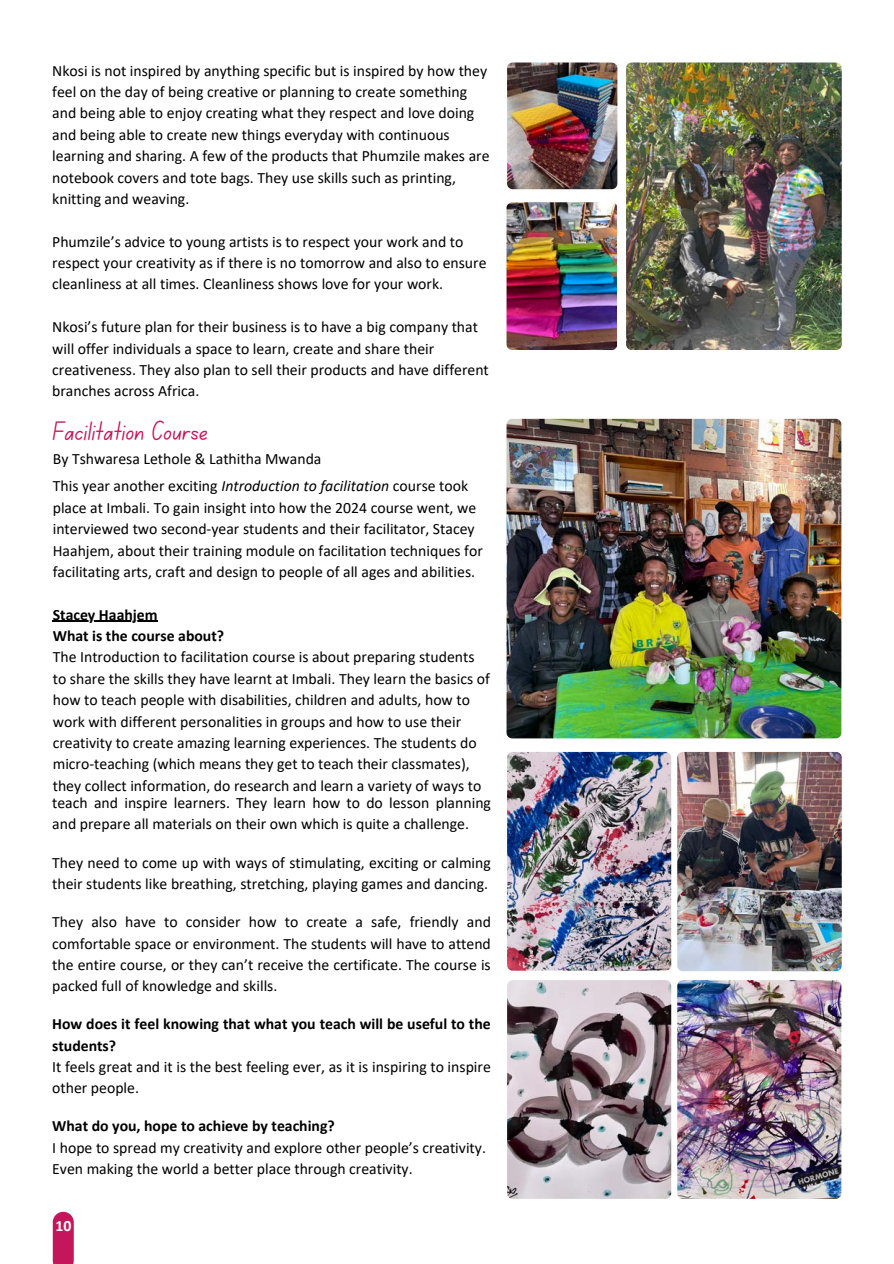
<style>
.page{position:relative;width:894px;height:1264px;background:#fff}
.page>*{position:absolute;margin:0;border:0;box-sizing:border-box;transform-origin:0 0}
.t1{font:27px "Canva School Font";color:#c4165a}
.t2{font:15.75px/21.3px "Calibri";color:#000}
.t3{font:700 15.75px/21.3px "Calibri";color:#000}
.t4{font:700 15.75px "Calibri";color:#fff}
.s1{font-style:italic}
</style>
<div class="page">
<img style="left:507px;top:62px;width:110px;height:127px">
<img style="left:506px;top:419px;width:335px;height:319px;border-radius:6px">
<svg style="left:53px;top:1211px;width:21px;height:52px"></svg>
<img style="left:677px;top:752px;width:164px;height:219px;border-radius:6px">
<img style="left:507px;top:752px;width:164px;height:218px;border-radius:6px">
<img style="left:507px;top:980px;width:164px;height:218px;border-radius:6px">
<img style="left:677px;top:980px;width:164px;height:218px;border-radius:6px">
<img style="left:626px;top:62px;width:215px;height:287px;border-radius:6px">
<img style="left:506px;top:202px;width:110px;height:148px;border-radius:6px">
<hr style="left:53px;top:621px;width:105px;height:1px;background:#000">
<p class="t2" style="left:52px;top:61px;width:438px">Nkosi is not inspired by anything specific but is inspired by how they feel on the day of being creative or planning to create something and being able to enjoy creating what they respect and love doing and being able to create new things everyday with continuous learning and sharing. A few of the products that Phumzile makes are notebook covers and tote bags. They use skills such as printing, knitting and weaving.</p>
<p class="t2" style="left:52px;top:232px;width:435px">Phumzile’s advice to young artists is to respect your work and to respect your creativity as if there is no tomorrow and also to ensure cleanliness at all times. Cleanliness shows love for your work.</p>
<p class="t2" style="left:52px;top:317px;width:438px">Nkosi’s future plan for their business is to have a big company that will offer individuals a space to learn, create and share their creativeness. They also plan to sell their products and have different branches across Africa.</p>
<p class="t1" style="left:53px;top:419px;width:157px">Facilitation Course</p>
<p class="t2" style="left:53px;top:449px;width:270px">By Tshwaresa Lethole &amp; Lathitha Mwanda</p>
<p class="t2" style="left:53px;top:477px;width:431px">This year another exciting <span class="s1">Introduction to facilitation</span> course took place at Imbali. To gain insight into how the 2024 course went, we interviewed two second-year students and their facilitator, Stacey Haahjem, about their training module on facilitation techniques for facilitating arts, craft and design to people of all ages and abilities.</p>
<p class="t3" style="left:53px;top:605px;width:106px">Stacey Haahjem</p>
<p class="t3" style="left:53px;top:626px;width:173px">What is the course about?</p>
<p class="t2" style="left:53px;top:648px;width:438px">The Introduction to facilitation course is about preparing students to share the skills they have learnt at Imbali. They learn the basics of how to teach people with disabilities, children and adults, how to work with different personalities in groups and how to use their creativity to create amazing learning experiences. The students do micro-teaching (which means they get to teach their classmates), they collect information, do research and learn a variety of ways to</p>
<p class="t2" style="left:52px;top:793px;width:440px">teach and inspire learners. They learn how to do lesson planning and prepare all materials on their own which is quite a challenge.</p>
<p class="t2" style="left:52px;top:853px;width:440px">They need to come up with ways of stimulating, exciting or calming their students like breathing, stretching, playing games and dancing.</p>
<p class="t2" style="left:52px;top:912px;width:440px;text-align:justify">They also have to consider how to create a safe, friendly and comfortable space or environment. The students will have to attend the entire course, or they can’t receive the certificate. The course is packed full of knowledge and skills.</p>
<p class="t3" style="left:52px;top:1014px;width:440px">How does it feel knowing that what you teach will be useful to the students?</p>
<p class="t2" style="left:52px;top:1057px;width:440px">It feels great and it is the best feeling ever, as it is inspiring to inspire other people.</p>
<p class="t3" style="left:52px;top:1116px;width:284px">What do you, hope to achieve by teaching?</p>
<p class="t2" style="left:52px;top:1138px;width:435px">I hope to spread my creativity and explore other people’s creativity.<br>Even making the world a better place through creativity.</p>
<p class="t4" style="left:56px;top:1219px;width:17px">10</p>
</div>
